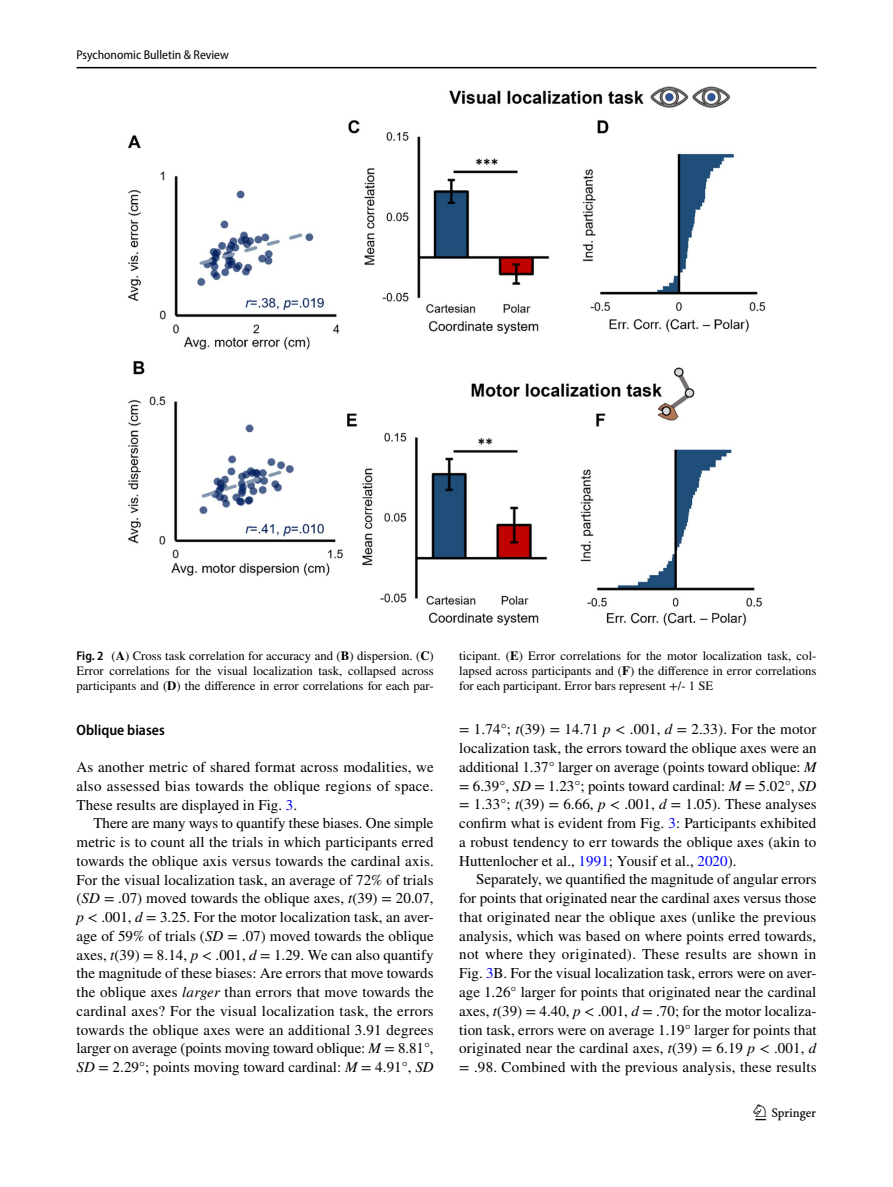
<style>
.page{position:relative;width:893px;height:1187px;background:#fff}
.page>*{position:absolute;margin:0;border:0;box-sizing:border-box;transform-origin:0 0}
.t1{font:22.5px "Springnew Regular 3";color:#000}
.t2{font:15px/18.8px "STIX";letter-spacing:.005em;color:#000;text-align:justify}
.t3{font:600 semi-condensed 15px "Myriad Pro";color:#000}
.t4{font:12.75px/15px "STIX";color:#000;text-align:justify}
.t5{font:semi-condensed 12.75px "Myriad Pro";color:#000}
.s1{font-family:"Myriad Pro";font-weight:600;font-stretch:semi-condensed}
.s2{font-weight:700}
.s3{color:#00f}
.s4{font-style:italic}
</style>
<div class="page">
<hr style="left:77px;top:67px;width:739px;height:1px;background:#000">
<img style="left:128px;top:87px;width:637px;height:538px">
<p class="t5" style="left:77px;top:48px;width:154px">Psychonomic Bulletin &amp; Review</p>
<p class="t4" style="left:77px;top:649px;width:359px"><span class="s1">Fig. 2</span> (<span class="s2">A</span>) Cross task correlation for accuracy and (<span class="s2">B</span>) dispersion. (<span class="s2">C</span>)<br>Error correlations for the visual localization task, collapsed across participants and (<span class="s2">D</span>) the difference in error correlations for each par-</p>
<p class="t4" style="left:459px;top:649px;width:359px">ticipant. (<span class="s2">E</span>) Error correlations for the motor localization task, col&shy;lapsed across participants and (<span class="s2">F</span>) the difference in error correlations for each participant. Error bars represent +/- 1 SE</p>
<p class="t3" style="left:77px;top:721px;width:90px">Oblique biases</p>
<p class="t2" style="left:77px;top:758px;width:359px">As another metric of shared format across modalities, we also assessed bias towards the oblique regions of space.<br>These results are displayed in Fig. <span class="s3">3</span>.</p>
<p class="t2" style="left:77px;top:814px;width:359px;text-indent:17px">There are many ways to quantify these biases. One simple metric is to count all the trials in which participants erred towards the oblique axis versus towards the cardinal axis.<br>For the visual localization task, an average of 72% of trials (<span class="s4">SD</span> = .07) moved towards the oblique axes, <span class="s4">t</span>(39) = 20.07, <span class="s4">p</span> &lt; .001, <span class="s4">d</span> = 3.25. For the motor localization task, an aver&shy;age of 59% of trials (<span class="s4">SD</span> = .07) moved towards the oblique axes, <span class="s4">t</span>(39) = 8.14, <span class="s4">p</span> &lt; .001, <span class="s4">d</span> = 1.29. We can also quantify the magnitude of these biases: Are errors that move towards the oblique axes <span class="s4">larger</span> than errors that move towards the cardinal axes? For the visual localization task, the errors towards the oblique axes were an additional 3.91 degrees larger on average (points moving toward oblique: <span class="s4">M</span> = 8.81°, <span class="s4">SD</span> = 2.29°; points moving toward cardinal: <span class="s4">M</span> = 4.91°, <span class="s4">SD</span></p>
<p class="t2" style="left:459px;top:721px;width:359px">= 1.74°; <span class="s4">t</span>(39) = 14.71 <span class="s4">p</span> &lt; .001, <span class="s4">d</span> = 2.33). For the motor localization task, the errors toward the oblique axes were an additional 1.37° larger on average (points toward oblique: <span class="s4">M </span>= 6.39°, <span class="s4">SD</span> = 1.23°; points toward cardinal: <span class="s4">M</span> = 5.02°, <span class="s4">SD </span>= 1.33°; <span class="s4">t</span>(39) = 6.66, <span class="s4">p</span> &lt; .001, <span class="s4">d</span> = 1.05). These analyses confirm what is evident from Fig. <span class="s3">3</span>: Participants exhibited a robust tendency to err towards the oblique axes (akin to Huttenlocher et al., <span class="s3">1991</span>; Yousif et al., <span class="s3">2020</span>).</p>
<p class="t2" style="left:459px;top:871px;width:359px;text-indent:17px">Separately, we quantified the magnitude of angular errors for points that originated near the cardinal axes versus those that originated near the oblique axes (unlike the previous analysis, which was based on where points erred towards, not where they originated). These results are shown in Fig. <span class="s3">3</span>B. For the visual localization task, errors were on aver&shy;age 1.26° larger for points that originated near the cardinal axes, <span class="s4">t</span>(39) = 4.40, <span class="s4">p</span> &lt; .001, <span class="s4">d</span> = .70; for the motor localiza&shy;tion task, errors were on average 1.19° larger for points that originated near the cardinal axes, <span class="s4">t</span>(39) = 6.19 <span class="s4">p</span> &lt; .001, <span class="s4">d </span>= .98. Combined with the previous analysis, these results</p>
<h1 class="t1" style="left:755px;top:1104px;width:62px">1 3</h1>
</div>
